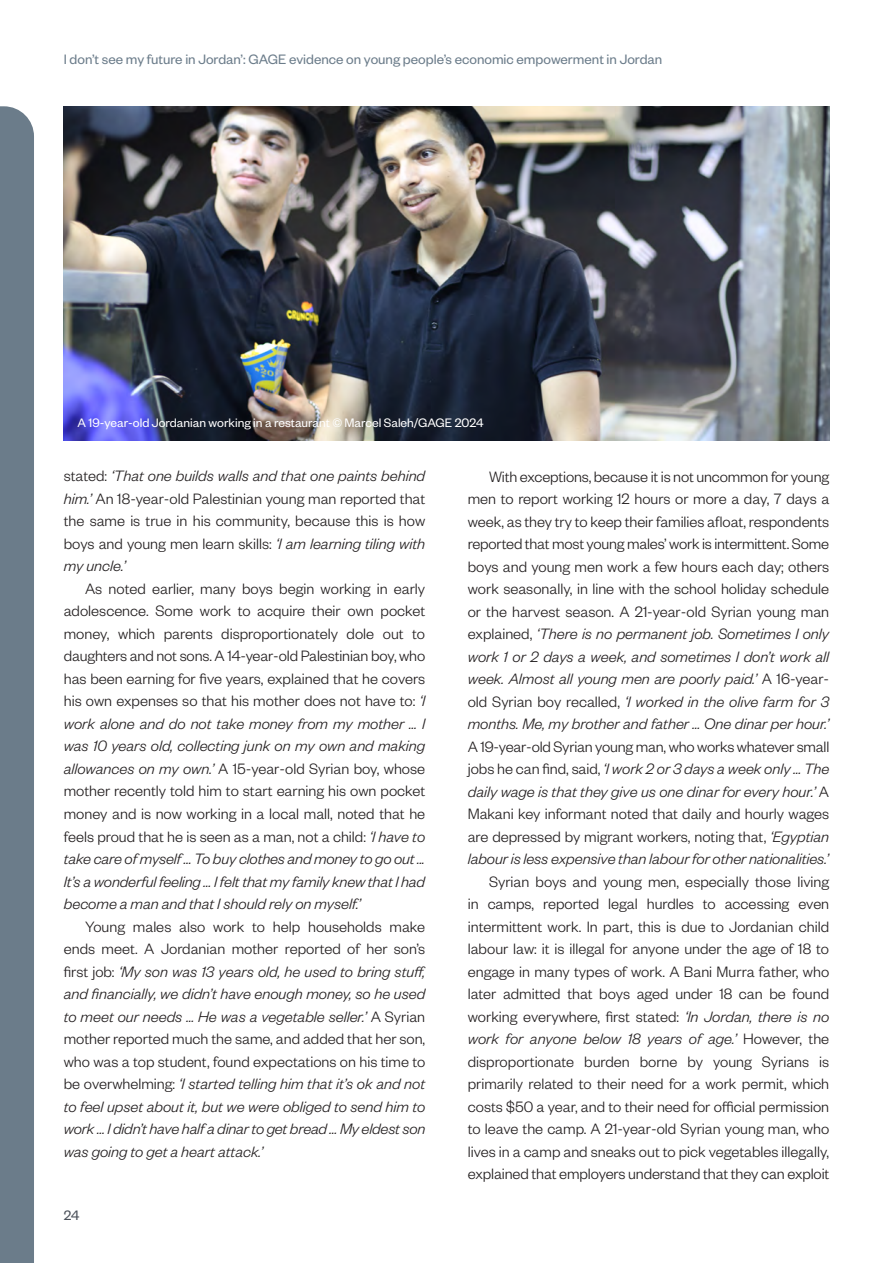
<style>
.page{position:relative;width:893px;height:1263px;background:#fff}
.page>*{position:absolute;margin:0;border:0;box-sizing:border-box;transform-origin:0 0}
.Body_paragraph{font:300 16.5px/22.5px "Founders Grotesk";color:#231f20;text-align:justify}
.Body_paragraph-2{font:italic 300 16.5px/22.5px "Founders Grotesk";letter-spacing:-.01em;color:#231f20;text-align:justify}
.t1{font:15px "Founders Grotesk";color:#6b7c8a}
.t2{font:15px "Founders Grotesk";color:#4b515a}
.Image_Credit___Caption{font:13.5px "Founders Grotesk";color:#fff}
.s1{font-style:italic}
.s2{font-style:normal}
</style>
<div class="page">
<div style="left:0;top:106px;width:34px;height:1157px;background:#6b7c8a"></div>
<img style="left:64px;top:106px;width:765px;height:334px">
<p class="t1" style="left:64px;top:50px;width:600px">I don’t see my future in Jordan’: GAGE evidence on young people’s economic empowerment in Jordan</p>
<p class="Image_Credit___Caption" style="left:78px;top:415px;width:407px">A 19-year-old Jordanian working in a restaurant © Marcel Saleh/GAGE 2024</p>
<p class="Body_paragraph" style="left:64px;top:464px;width:363px">stated: <span class="s1">‘That one builds walls and that one paints behind him.’</span> An 18-year-old Palestinian young man reported that the same is true in his community, because this is how boys and young men learn skills: <span class="s1">‘I am learning tiling with my uncle.’</span></p>
<p class="Body_paragraph" style="left:64px;top:576px;width:363px;text-indent:21px">As noted earlier, many boys begin working in early adolescence. Some work to acquire their own pocket money, which parents disproportionately dole out to daughters and not sons. A 14-year-old Palestinian boy, who has been earning for five years, explained that he covers his own expenses so that his mother does not have to: <span class="s1">‘I work alone and do not take money from my mother … I was 10 years old, collecting junk on my own and making allowances on my own.’</span> A 15-year-old Syrian boy, whose mother recently told him to start earning his own pocket money and is now working in a local mall, noted that he feels proud that he is seen as a man, not a child: <span class="s1">‘I have to take care of myself … To buy clothes and money to go out ...<br>It’s a wonderful feeling … I felt that my family knew that I had become a man and that I should rely on myself.’</span></p>
<p class="Body_paragraph-2" style="left:64px;top:914px;width:363px;text-indent:21px"><span class="s2">Young males also work to help households make ends meet. A Jordanian mother reported of her son’s first job:</span> ‘My son was 13 years old, he used to bring stuff, and financially, we didn’t have enough money, so he used to meet our needs … He was a vegetable seller.’ <span class="s2">A Syrian mother reported much the same, and added that her son, who was a top student, found expectations on his time to be overwhelming:</span> ‘I started telling him that it’s ok and not to feel upset about it, but we were obliged to send him to work … I didn’t have half a dinar to get bread … My eldest son was going to get a heart attack.’</p>
<p class="t2" style="left:64px;top:1206px;width:17px">24</p>
<p class="Body_paragraph" style="left:468px;top:464px;width:363px;text-indent:21px">With exceptions, because it is not uncommon for young men to report working 12 hours or more a day, 7 days a week, as they try to keep their families afloat, respondents reported that most young males’ work is intermittent. Some boys and young men work a few hours each day; others work seasonally, in line with the school holiday schedule or the harvest season. A 21-year-old Syrian young man explained, <span class="s1">‘There is no permanent job. Sometimes I only work 1 or 2 days a week, and sometimes I don’t work all week. Almost all young men are poorly paid.’</span> A 16-year&shy;old Syrian boy recalled, <span class="s1">‘I worked in the olive farm for 3 months. Me, my brother and father … One dinar per hour.’ </span>A 19-year-old Syrian young man, who works whatever small jobs he can find, said, <span class="s1">‘I work 2 or 3 days a week only … The daily wage is that they give us one dinar for every hour.’</span> A Makani key informant noted that daily and hourly wages are depressed by migrant workers, noting that, <span class="s1">‘Egyptian labour is less expensive than labour for other nationalities.’</span></p>
<p class="Body_paragraph" style="left:468px;top:869px;width:363px;text-indent:21px">Syrian boys and young men, especially those living in camps, reported legal hurdles to accessing even intermittent work. In part, this is due to Jordanian child labour law: it is illegal for anyone under the age of 18 to engage in many types of work. A Bani Murra father, who later admitted that boys aged under 18 can be found working everywhere, first stated: <span class="s1">‘In Jordan, there is no work for anyone below 18 years of age.’</span> However, the disproportionate burden borne by young Syrians is primarily related to their need for a work permit, which costs $50 a year, and to their need for official permission to leave the camp. A 21-year-old Syrian young man, who lives in a camp and sneaks out to pick vegetables illegally, explained that employers understand that they can exploit</p>
</div>
